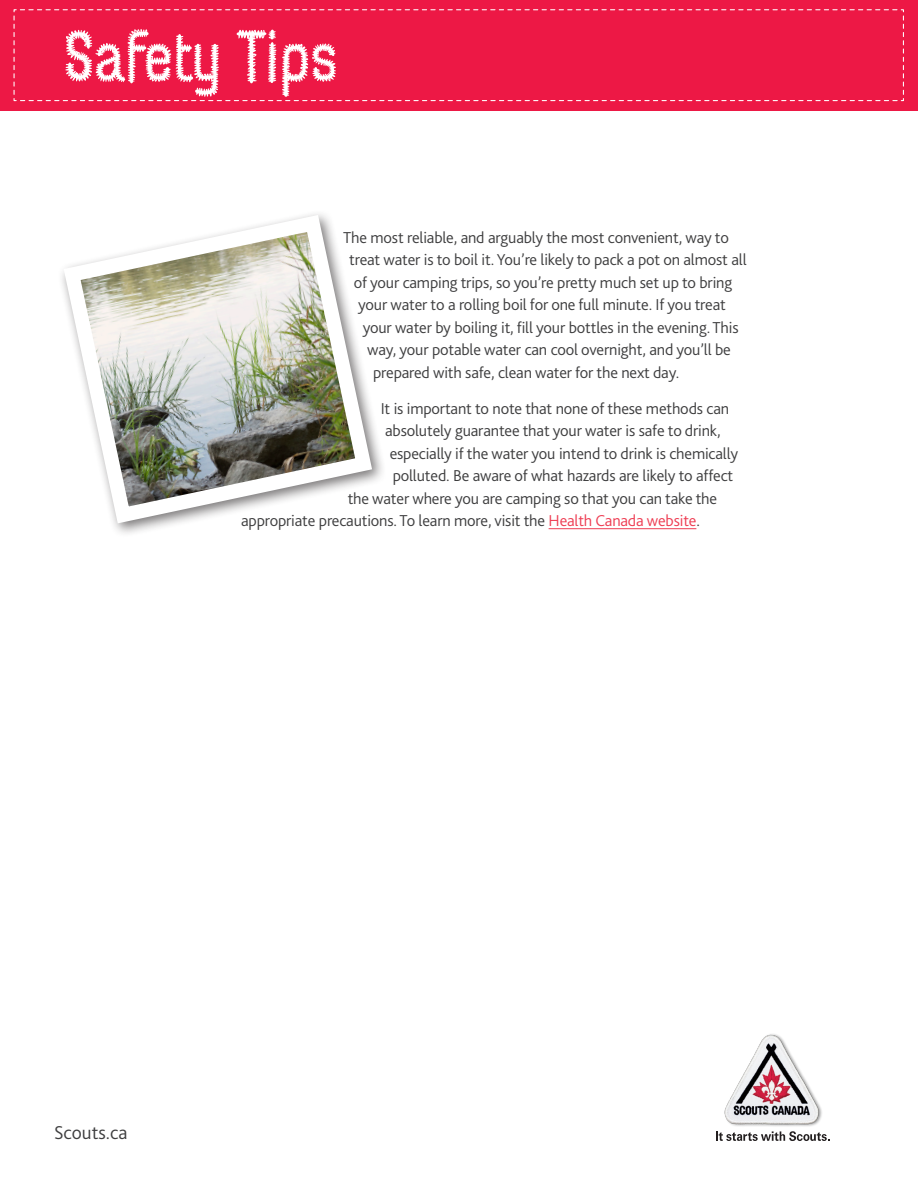
<style>
.page{position:relative;width:918px;height:1188px;background:#fff}
.page>*{position:absolute;margin:0;border:0;box-sizing:border-box;transform-origin:0 0}
.t1{font:72.75px "Conference Call BH Line Two";color:#fff}
.resource_body{font:300 19.5px "Bliss 2";color:#3e3e3f}
.resource_body-2{font:300 16.5px "Bliss 2";letter-spacing:-.01em;color:#3e3e3f}
.s1{color:#ee3d53}
</style>
<div class="page">
<div style="left:0;top:0;width:918px;height:110px;background:#ed1845"></div>
<svg style="left:13px;top:9px;width:891px;height:93px"></svg>
<img style="left:724px;top:1034px;width:98px;height:93px">
<svg style="left:716px;top:1131px;width:113px;height:10px"></svg>
<hr style="left:549px;top:528px;width:147px;height:1px;background:#ee3d53">
<img style="left:62px;top:214px;width:319px;height:318px">
<p class="t1" style="left:64px;top:10px;width:275px">Safety Tips</p>
<p class="resource_body-2" style="left:343px;top:227px;width:387px">The most reliable, and arguably the most convenient, way to</p>
<p class="resource_body-2" style="left:349px;top:250px;width:399px">treat water is to boil it. You’re likely to pack a pot on almost all</p>
<p class="resource_body-2" style="left:354px;top:272px;width:380px">of your camping trips, so you’re pretty much set up to bring</p>
<p class="resource_body-2" style="left:358px;top:295px;width:369px">your water to a rolling boil for one full minute. If you treat</p>
<p class="resource_body-2" style="left:363px;top:317px;width:377px">your water by boiling it, fill your bottles in the evening. This</p>
<p class="resource_body-2" style="left:367px;top:340px;width:365px">way, your potable water can cool overnight, and you’ll be</p>
<p class="resource_body-2" style="left:373px;top:362px;width:308px">prepared with safe, clean water for the next day.</p>
<p class="resource_body-2" style="left:381px;top:398px;width:350px">It is important to note that none of these methods can</p>
<p class="resource_body-2" style="left:385px;top:421px;width:337px">absolutely guarantee that your water is safe to drink,</p>
<p class="resource_body-2" style="left:390px;top:443px;width:350px">especially if the water you intend to drink is chemically</p>
<p class="resource_body-2" style="left:393px;top:466px;width:342px">polluted. Be aware of what hazards are likely to affect</p>
<p class="resource_body-2" style="left:348px;top:488px;width:371px">the water where you are camping so that you can take the</p>
<p class="resource_body-2" style="left:241px;top:511px;width:460px">appropriate precautions. To learn more, visit the <span class="s1">Health Canada website</span>.</p>
<p class="resource_body" style="left:54px;top:1120px;width:75px">Scouts.ca</p>
</div>
